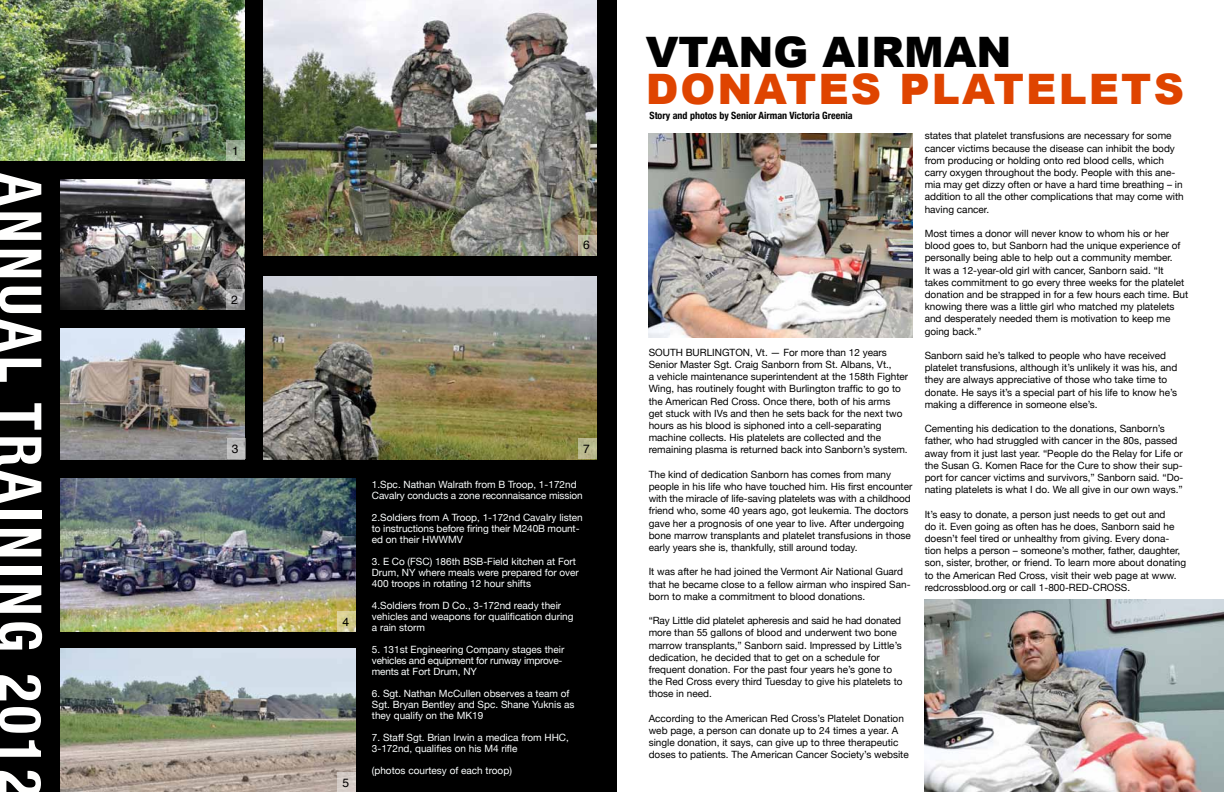
<style>
.page{position:relative;width:1224px;height:792px;background:#fff}
.page>*{position:absolute;margin:0;border:0;box-sizing:border-box;transform-origin:0 0}
.t1{font:700 condensed 58px "Helvetica Neue";letter-spacing:.07em;color:#fffffe}
.t2{font:900 42px "Arial";letter-spacing:.05em;color:#df4400}
.t3{font:900 42px "Arial";color:#000}
.t4{font:12px "Helvetica";color:#020000}
.t5{font:10px/12.2px "Helvetica Neue";color:#000}
.t6{font:10px/11px "Helvetica Neue";color:#fdffff}
.t7{font:700 condensed 10px "Helvetica Neue";color:#000}
</style>
<div class="page">
<img style="left:648px;top:134px;width:265px;height:203px">
<img style="left:925px;top:600px;width:299px;height:192px">
<div style="left:0;top:0;width:617px;height:792px;background:#000"></div>
<img style="left:60px;top:328px;width:185px;height:131px">
<img style="left:0;top:0;width:245px;height:161px">
<img style="left:61px;top:179px;width:184px;height:131px">
<div style="left:227px;top:439px;width:18px;height:20px;background:linear-gradient(to bottom,#b8b8b9,#c2c2c2)"></div>
<img style="left:61px;top:478px;width:295px;height:154px">
<svg style="left:338px;top:611px;width:18px;height:21px"></svg>
<img style="left:61px;top:648px;width:295px;height:144px">
<div style="left:338px;top:773px;width:18px;height:19px;background:#d5ccc7"></div>
<img style="left:263px;top:0;width:333px;height:255px">
<svg style="left:578px;top:235px;width:19px;height:21px"></svg>
<img style="left:263px;top:276px;width:333px;height:183px">
<div style="left:578px;top:438px;width:18px;height:21px;background:#b8b88d"></div>
<svg style="left:226px;top:290px;width:19px;height:20px"></svg>
<svg style="left:227px;top:140px;width:18px;height:21px"></svg>
<h1 class="t1" style="left:56px;top:173px;width:626px;rotate:90deg">Annual Training 2012</h1>
<p class="t4" style="left:232px;top:141px;width:8px">1</p>
<p class="t4" style="left:231px;top:291px;width:8px">2</p>
<p class="t4" style="left:232px;top:440px;width:8px">3</p>
<p class="t4" style="left:583px;top:236px;width:8px">6</p>
<p class="t4" style="left:343px;top:612px;width:8px">4</p>
<p class="t4" style="left:343px;top:774px;width:8px">5</p>
<p class="t4" style="left:583px;top:439px;width:8px">7</p>
<p class="t6" style="left:372px;top:478px;width:212px">1.Spc. Nathan Walrath from B Troop, 1-172nd<br>Cavalry conducts a zone reconnaisance mission</p>
<p class="t6" style="left:372px;top:511px;width:212px">2.Soldiers from A Troop, 1-172nd Cavalry listen to instructions before firing their M240B mount&shy;ed on their HWWMV</p>
<p class="t6" style="left:372px;top:555px;width:209px">3. E Co (FSC) 186th BSB-Field kitchen at Fort<br>Drum, NY where meals were prepared for over<br>400 troops in rotating 12 hour shifts</p>
<p class="t6" style="left:372px;top:599px;width:203px">4.Soldiers from D Co., 3-172nd ready their vehicles and weapons for qualification during a rain storm</p>
<p class="t6" style="left:372px;top:643px;width:194px">5. 131st Engineering Company stages their vehicles and equipment for runway improve&shy;ments at Fort Drum, NY</p>
<p class="t6" style="left:372px;top:687px;width:204px">6. Sgt. Nathan McCullen observes a team of<br>Sgt. Bryan Bentley and Spc. Shane Yuknis as they qualify on the MK19</p>
<p class="t6" style="left:372px;top:731px;width:199px">7. Staff Sgt. Brian Irwin a medica from HHC,<br>3-172nd, qualifies on his M4 rifle</p>
<p class="t6" style="left:372px;top:764px;width:142px">(photos courtesy of each troop)</p>
<h2 class="t3" style="left:646px;top:21px;width:65px">VTAN</h2>
<h2 class="t3" style="left:774px;top:21px;width:239px">G AIRMAN</h2>
<h2 class="t2" style="left:646px;top:58px;width:540px">DONATES PLATELETS</h2>
<p class="t7" style="left:650px;top:110px;width:205px">Story and photos by Senior Airman Victoria Greenia</p>
<p class="t5" style="left:649px;top:346px;width:261px">SOUTH BURLINGTON, Vt. — For more than 12 years Senior Master Sgt. Craig Sanborn from St. Albans, Vt.,<br>a vehicle maintenance superintendent at the 158th Fighter Wing, has routinely fought with Burlington traffic to go to the American Red Cross. Once there, both of his arms<br>get stuck with IVs and then he sets back for the next two hours as his blood is siphoned into a cell-separating machine collects. His platelets are collected and the remaining plasma is returned back into Sanborn’s system.</p>
<p class="t5" style="left:649px;top:468px;width:265px">The kind of dedication Sanborn has comes from many people in his life who have touched him. His first encounter with the miracle of life-saving platelets was with a childhood friend who, some 40 years ago, got leukemia. The doctors gave her a prognosis of one year to live. After undergoing bone marrow transplants and platelet transfusions in those early years she is, thankfully, still around today.</p>
<p class="t5" style="left:649px;top:566px;width:263px">It was after he had joined the Vermont Air National Guard that he became close to a fellow airman who inspired San&shy;born to make a commitment to blood donations.</p>
<p class="t5" style="left:649px;top:614px;width:255px">“Ray Little did platelet apheresis and said he had donated more than 55 gallons of blood and underwent two bone marrow transplants,” Sanborn said. Impressed by Little’s dedication, he decided that to get on a schedule for frequent donation. For the past four years he’s gone to the Red Cross every third Tuesday to give his platelets to those in need.</p>
<p class="t5" style="left:649px;top:712px;width:262px">According to the American Red Cross’s Platelet Donation web page, a person can donate up to 24 times a year. A single donation, it says, can give up to three therapeutic doses to patients. The American Cancer Society’s website</p>
<p class="t5" style="left:925px;top:130px;width:261px">states that platelet transfusions are necessary for some cancer victims because the disease can inhibit the body from producing or holding onto red blood cells, which carry oxygen throughout the body. People with this ane&shy;mia may get dizzy often or have a hard time breathing – in addition to all the other complications that may come with having cancer.</p>
<p class="t5" style="left:925px;top:227px;width:265px">Most times a donor will never know to whom his or her blood goes to, but Sanborn had the unique experience of personally being able to help out a community member.<br>It was a 12-year-old girl with cancer, Sanborn said. “It takes commitment to go every three weeks for the platelet donation and be strapped in for a few hours each time. But knowing there was a little girl who matched my platelets and desperately needed them is motivation to keep me going back.”</p>
<p class="t5" style="left:925px;top:349px;width:254px">Sanborn said he’s talked to people who have received platelet transfusions, although it’s unlikely it was his, and they are always appreciative of those who take time to donate. He says it’s a special part of his life to know he’s making a difference in someone else’s.</p>
<p class="t5" style="left:925px;top:422px;width:260px">Cementing his dedication to the donations, Sanborn’s father, who had struggled with cancer in the 80s, passed away from it just last year. “People do the Relay for Life or the Susan G. Komen Race for the Cure to show their sup&shy;port for cancer victims and survivors,” Sanborn said. “Do&shy;nating platelets is what I do. We all give in our own ways.”</p>
<p class="t5" style="left:925px;top:508px;width:263px">It’s easy to donate, a person just needs to get out and<br>do it. Even going as often has he does, Sanborn said he doesn’t feel tired or unhealthy from giving. Every dona&shy;tion helps a person – someone’s mother, father, daughter, son, sister, brother, or friend. To learn more about donating to the American Red Cross, visit their web page at www. redcrossblood.org or call 1-800-RED-CROSS.</p>
</div>
